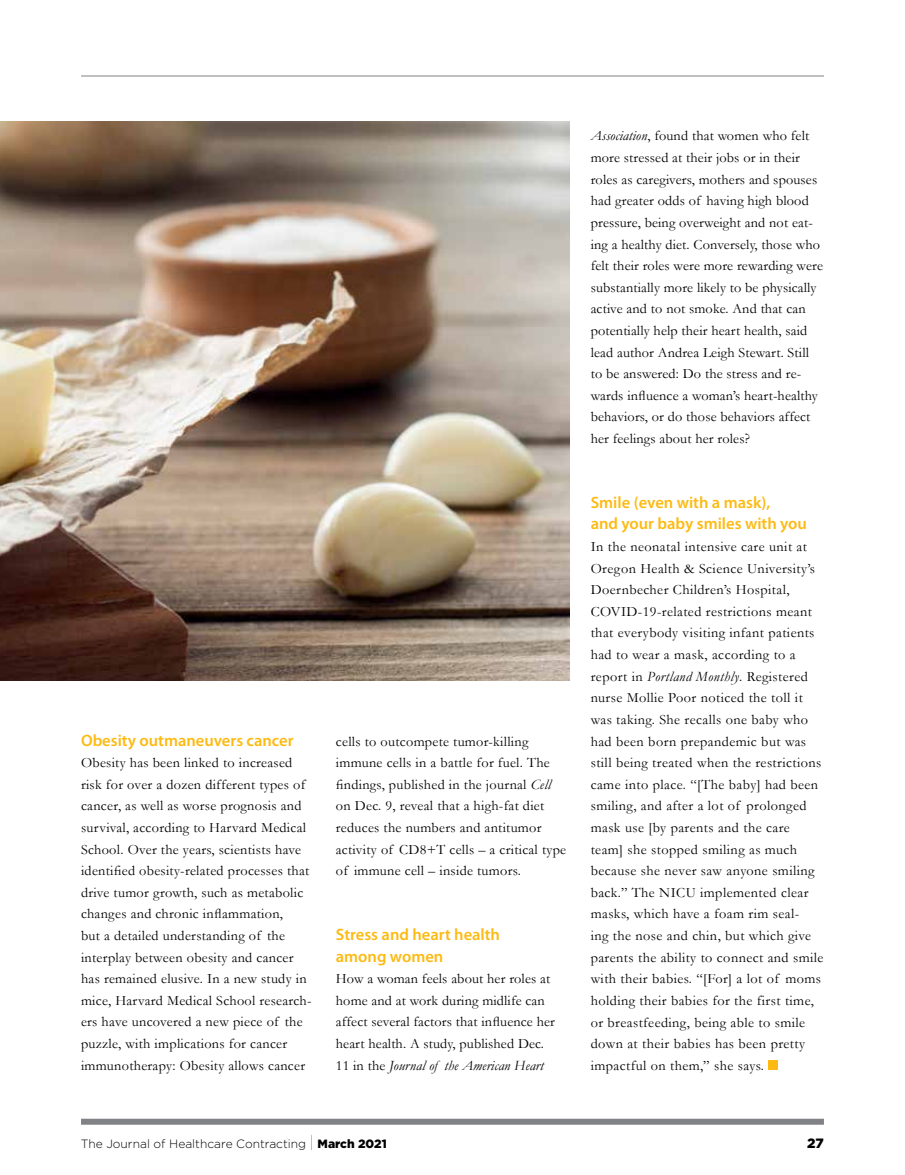
<style>
.page{position:relative;width:905px;height:1175px;background:#fff}
.page>*{position:absolute;margin:0;border:0;box-sizing:border-box;transform-origin:0 0}
.t1{font:600 16.5px/21.6px "Myriad Pro";color:#fdba12}
.t2{font:14.25px/21.6px "Garamond";letter-spacing:.02em;color:#000}
.t3{font:900 13.5px "Gotham HTF";color:#000}
.t4{font:300 12px "Gotham HTF";color:#000}
.s1{font-style:italic}
.s2{font-weight:100;font-size:16.5px}
.s3{font-weight:900}
</style>
<div class="page">
<hr style="left:81px;top:76px;width:743px;height:1px;background:#808285">
<div style="left:768px;top:1060px;width:9px;height:9px;background:#fdba12"></div>
<img style="left:0;top:122px;width:569px;height:558px">
<div style="left:81px;top:1118px;width:743px;height:6px;background:#808285"></div>
<p class="t1" style="left:81px;top:729px;width:214px">Obesity outmaneuvers cancer</p>
<p class="t2" style="left:81px;top:751px;width:232px">Obesity has been linked to increased risk for over a dozen different types of cancer, as well as worse prognosis and survival, according to Harvard Medical School. Over the years, scientists have identified obesity-related processes that drive tumor growth, such as metabolic changes and chronic inflammation,<br>but a detailed understanding of the interplay between obesity and cancer has remained elusive. In a new study in mice, Harvard Medical School research&shy;ers have uncovered a new piece of the puzzle, with implications for cancer immunotherapy: Obesity allows cancer</p>
<p class="t2" style="left:336px;top:730px;width:232px">cells to outcompete tumor-killing immune cells in a battle for fuel. The findings, published in the journal <span class="s1">Cell </span>on Dec. 9, reveal that a high-fat diet reduces the numbers and antitumor activity of CD8+T cells – a critical type of immune cell – inside tumors.</p>
<p class="t1" style="left:336px;top:924px;width:166px">Stress and heart health among women</p>
<p class="t2" style="left:336px;top:967px;width:220px">How a woman feels about her roles at home and at work during midlife can affect several factors that influence her heart health. A study, published Dec.<br>11 in the <span class="s1">Journal of the American Heart</span></p>
<p class="t2" style="left:590px;top:125px;width:234px"><span class="s1">Association</span>, found that women who felt more stressed at their jobs or in their roles as caregivers, mothers and spouses had greater odds of having high blood pressure, being overweight and not eat&shy;ing a healthy diet. Conversely, those who felt their roles were more rewarding were substantially more likely to be physically active and to not smoke. And that can potentially help their heart health, said lead author Andrea Leigh Stewart. Still to be answered: Do the stress and re&shy;wards influence a woman’s heart-healthy behaviors, or do those behaviors affect her feelings about her roles?</p>
<p class="t1" style="left:590px;top:492px;width:218px">Smile (even with a mask),<br>and your baby smiles with you</p>
<p class="t2" style="left:590px;top:535px;width:234px">In the neonatal intensive care unit at Oregon Health &amp; Science University’s Doernbecher Children’s Hospital, COVID-19-related restrictions meant that everybody visiting infant patients had to wear a mask, according to a report in <span class="s1">Portland Monthly</span>. Registered nurse Mollie Poor noticed the toll it was taking. She recalls one baby who had been born prepandemic but was still being treated when the restrictions came into place. “[The baby] had been smiling, and after a lot of prolonged mask use [by parents and the care team] she stopped smiling as much because she never saw anyone smiling back.” The NICU implemented clear masks, which have a foam rim seal-<br>ing the nose and chin, but which give parents the ability to connect and smile with their babies. “[For] a lot of moms holding their babies for the first time, or breastfeeding, being able to smile down at their babies has been pretty impactful on them,” she says.</p>
<p class="t4" style="left:81px;top:1137px;width:307px">The Journal of Healthcare Contracting <span class="s2">|</span> <span class="s3">March 2021</span></p>
<p class="t3" style="left:807px;top:1135px;width:18px">27</p>
</div>
